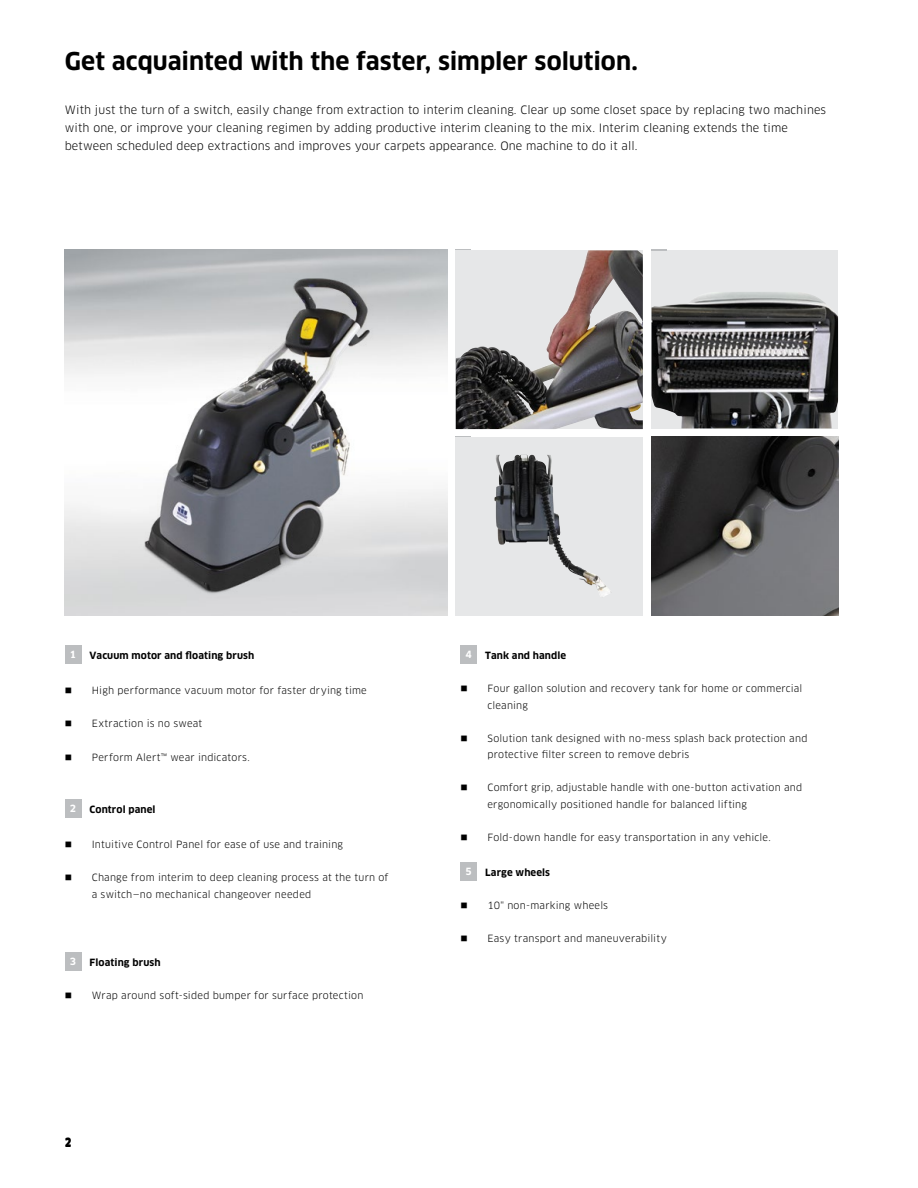
<style>
.page{position:relative;width:918px;height:1188px;background:#fff}
.page>*{position:absolute;margin:0;border:0;box-sizing:border-box;transform-origin:0 0}
.t1{font:700 24px "Clan Pro";color:#000}
.Table_content_Acc_le{font:11.25px/18px "Clan Pro";letter-spacing:.01em;color:#000}
.t2{font:700 11.25px "Clan Pro Narr";color:#000}
.t3{font:9.75px/16.5px "Clan Pro";letter-spacing:.025em;color:#000}
.Table_content_Acc_le-2{font:700 9.75px "Clan Pro";letter-spacing:.01em;color:#000}
.t4{font:700 9.75px "Clan Pro";color:#fff}
</style>
<div class="page">
<svg style="left:651px;top:250px;width:16px;height:17px"></svg>
<div style="left:651px;top:437px;width:16px;height:17px;background:#3b393a"></div>
<div style="left:65px;top:645px;width:16px;height:19px;background:#bcbec0"></div>
<div style="left:65px;top:799px;width:16px;height:18px;background:#bcbec0"></div>
<div style="left:65px;top:952px;width:16px;height:18px;background:#bcbec0"></div>
<div style="left:460px;top:645px;width:17px;height:19px;background:#bcbec0"></div>
<div style="left:460px;top:862px;width:17px;height:18px;background:#bcbec0"></div>
<img style="left:652px;top:437px;width:187px;height:178px">
<div style="left:652px;top:251px;width:186px;height:177px;background:#e6e7e8"></div>
<img style="left:652px;top:292px;width:186px;height:136px">
<img style="left:456px;top:250px;width:187px;height:179px">
<div style="left:456px;top:437px;width:187px;height:178px;background:#e6e7e8"></div>
<img style="left:494px;top:455px;width:67px;height:105px">
<img style="left:145px;top:279px;width:225px;height:313px">
<div style="left:846px;top:117px;width:36px;height:36px;border:2px solid #000;border-radius:50%"></div>
<div style="left:846px;top:576px;width:36px;height:36px;border:2px solid #000;border-radius:50%"></div>
<div style="left:846px;top:1035px;width:36px;height:36px;border:2px solid #000;border-radius:50%"></div>
<div style="left:850px;top:121px;width:28px;height:28px;border:2px solid #000;border-radius:50%"></div>
<div style="left:850px;top:580px;width:28px;height:29px;border:2px solid #000;border-radius:50%"></div>
<div style="left:850px;top:1039px;width:28px;height:29px;border:2px solid #000;border-radius:50%"></div>
<p class="t1" style="left:65px;top:47px;width:575px">Get acquainted with the faster, simpler solution.</p>
<p class="Table_content_Acc_le" style="left:65px;top:101px;width:763px">With just the turn of a switch, easily change from extraction to interim cleaning. Clear up some closet space by replacing two machines with one, or improve your cleaning regimen by adding productive interim cleaning to the mix. Interim cleaning extends the time between scheduled deep extractions and improves your carpets appearance. One machine to do it all.</p>
<p class="t4" style="left:70px;top:648px;width:8px">1</p>
<p class="Table_content_Acc_le-2" style="left:90px;top:650px;width:166px">Vacuum motor and floating brush</p>
<p class="t3" style="left:65px;top:683px;width:304px">■ High performance vacuum motor for faster drying time</p>
<p class="t3" style="left:65px;top:716px;width:139px">■ Extraction is no sweat</p>
<p class="t3" style="left:65px;top:749px;width:186px">■ Perform Alert™ wear indicators.</p>
<p class="t4" style="left:70px;top:802px;width:8px">2</p>
<p class="Table_content_Acc_le-2" style="left:90px;top:804px;width:67px">Control panel</p>
<p class="t3" style="left:65px;top:836px;width:280px">■ Intuitive Control Panel for ease of use and training</p>
<p class="t3" style="left:92px;top:869px;width:298px;text-indent:-27px">■ Change from interim to deep cleaning process at the turn of a switch—no mechanical changeover needed</p>
<p class="t4" style="left:70px;top:955px;width:8px">3</p>
<p class="Table_content_Acc_le-2" style="left:90px;top:957px;width:72px">Floating brush</p>
<p class="t3" style="left:65px;top:987px;width:300px">■ Wrap around soft-sided bumper for surface protection</p>
<p class="t2" style="left:65px;top:1135px;width:8px">2</p>
<p class="t4" style="left:466px;top:648px;width:8px">4</p>
<p class="Table_content_Acc_le-2" style="left:485px;top:650px;width:82px">Tank and handle</p>
<p class="t3" style="left:487px;top:680px;width:317px;text-indent:-27px">■ Four gallon solution and recovery tank for home or commercial cleaning</p>
<p class="t3" style="left:487px;top:730px;width:322px;text-indent:-27px">■ Solution tank designed with no-mess splash back protection and protective filter screen to remove debris</p>
<p class="t3" style="left:487px;top:779px;width:316px;text-indent:-27px">■ Comfort grip, adjustable handle with one-button activation and ergonomically positioned handle for balanced lifting</p>
<p class="t3" style="left:460px;top:829px;width:312px">■ Fold-down handle for easy transportation in any vehicle.</p>
<p class="t4" style="left:466px;top:865px;width:8px">5</p>
<p class="Table_content_Acc_le-2" style="left:485px;top:867px;width:66px">Large wheels</p>
<p class="t3" style="left:460px;top:897px;width:149px">■ 10" non-marking wheels</p>
<p class="t3" style="left:460px;top:930px;width:208px">■ Easy transport and maneuverability</p>
</div>
